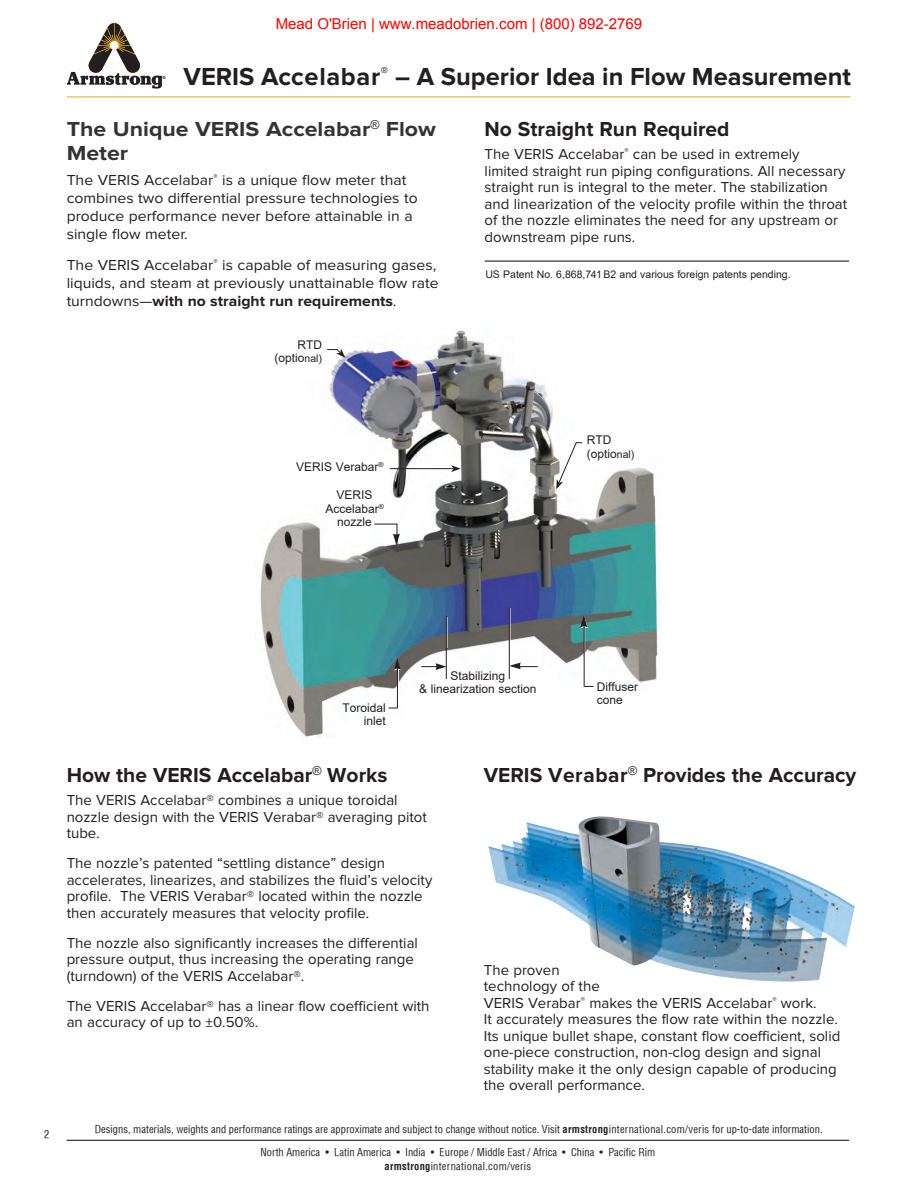
<style>
.page{position:relative;width:918px;height:1188px;background:#fff}
.page>*{position:absolute;margin:0;border:0;box-sizing:border-box;transform-origin:0 0}
.t1{font:700 25.5px "Proxima Nova";color:#231f20}
._2__SubHeads{font:700 21px "Proxima Nova";color:#231f20}
.t2{font:700 21px/24px "Proxima Nova";color:#323332;scale:1.1 1}
._3__Text{font:15px/16.5px "Proxima Nova";color:#231f20}
._3__Text-2{font:15px/18px "Proxima Nova";color:#231f20;scale:1.05 1}
.t3{font:15px "Arial";color:#f00}
._8__Callouts{font:12px/13.5px "Arial";color:#231f20;text-align:right}
.t4{font:condensed 10.5px/13.5px "Helvetica";color:#231f20;text-align:center}
._8__Callouts-2{font:10.5px "Arial";color:#231f20}
.s1{font-weight:700}
.s2{font-size:10.5px}
</style>
<div class="page">
<hr style="left:67px;top:96px;width:783px;height:2px;background:#e5b722">
<svg style="left:67px;top:23px;width:99px;height:66px"></svg>
<hr style="left:67px;top:1140px;width:782px;height:1px;background:#231f20">
<img style="left:488px;top:816px;width:367px;height:166px">
<hr style="left:485px;top:261px;width:364px;height:1px;background:#231f20">
<img style="left:260px;top:330px;width:398px;height:408px">
<hr style="left:390px;top:468px;width:64px;height:1px;background:#231f20">
<svg style="left:451px;top:465px;width:10px;height:7px"></svg>
<svg style="left:326px;top:348px;width:19px;height:10px"></svg>
<img style="left:425px;top:659px;width:28px;height:13px">
<svg style="left:421px;top:666px;width:21px;height:1px"></svg>
<hr style="left:447px;top:617px;width:1px;height:31px;background:#fff">
<hr style="left:446px;top:616px;width:1px;height:63px;background:#231f20">
<img style="left:507px;top:660px;width:23px;height:13px">
<svg style="left:518px;top:666px;width:20px;height:1px"></svg>
<hr style="left:510px;top:608px;width:1px;height:33px;background:#fff">
<hr style="left:509px;top:608px;width:1px;height:71px;background:#231f20">
<hr style="left:398px;top:669px;width:1px;height:38px;background:#fff">
<img style="left:390px;top:671px;width:16px;height:1px">
<img style="left:390px;top:657px;width:16px;height:14px">
<hr style="left:397px;top:663px;width:1px;height:45px;background:#231f20">
<img style="left:577px;top:629px;width:16px;height:1px">
<img style="left:576px;top:614px;width:17px;height:15px">
<hr style="left:584px;top:618px;width:1px;height:69px;background:#231f20">
<svg style="left:374px;top:523px;width:24px;height:22px"></svg>
<img style="left:389px;top:532px;width:17px;height:15px">
<svg style="left:556px;top:442px;width:27px;height:47px"></svg>
<p class="t3" style="left:276px;top:14px;width:368px">Mead O'Brien | www.meadobrien.com | (800) 892-2769</p>
<p class="t1" style="left:184px;top:65px;width:669px">VERIS Accelabar<sup>®</sup> – A Superior Idea in Flow Measurement</p>
<p class="t2" style="left:67px;top:118px;width:337px">The Unique VERIS Accelabar<sup>®</sup> Flow<br>Meter</p>
<p class="_3__Text-2" style="left:67px;top:171px;width:336px">The VERIS Accelabar<sup>®</sup> is a unique flow meter that combines two differential pressure technologies to produce performance never before attainable in a single flow meter.</p>
<p class="_3__Text-2" style="left:67px;top:257px;width:356px">The VERIS Accelabar<sup>®</sup> is capable of measuring gases, liquids, and steam at previously unattainable flow rate turndowns—<span class="s1">with no straight run requirements</span>.</p>
<p class="_2__SubHeads" style="left:485px;top:119px;width:246px">No Straight Run Required</p>
<p class="_3__Text" style="left:485px;top:147px;width:364px">The VERIS Accelabar<sup>®</sup> can be used in extremely<br>limited straight run piping configurations. All necessary straight run is integral to the meter. The stabilization and linearization of the velocity profile within the throat of the nozzle eliminates the need for any upstream or downstream pipe runs.</p>
<p class="_8__Callouts-2" style="left:485px;top:267px;width:307px">US Patent No. 6,868,741 B2 and various foreign patents pending.</p>
<p class="_8__Callouts" style="left:274px;top:338px;width:49px">RTD (optio<span class="s2">nal)</span></p>
<p class="_8__Callouts" style="left:296px;top:459px;width:89px">VERIS Verabar<sup>®</sup></p>
<p class="_8__Callouts" style="left:325px;top:488px;width:60px;text-align:center">VERIS<br>Accelabar<sup>® </sup>nozzle</p>
<p class="_8__Callouts" style="left:587px;top:433px;width:49px;text-align:left">RTD (optio<span class="s2">nal)</span></p>
<p class="t4" style="left:44px;top:1127px;width:7px">2</p>
<p class="_8__Callouts" style="left:342px;top:701px;width:45px">Toroidal inlet</p>
<p class="_8__Callouts" style="left:451px;top:669px;width:56px">Stabilizing</p>
<p class="_8__Callouts" style="left:419px;top:682px;width:119px">&amp; linearization section</p>
<p class="_8__Callouts" style="left:597px;top:680px;width:43px;text-align:left">Diffuser cone</p>
<p class="_2__SubHeads" style="left:67px;top:765px;width:322px">How the VERIS Accelabar<sup>®</sup> Works</p>
<p class="_3__Text" style="left:67px;top:793px;width:362px">The VERIS Accelabar® combines a unique toroidal nozzle design with the VERIS Verabar® averaging pitot tube.</p>
<p class="_3__Text" style="left:67px;top:856px;width:367px">The nozzle’s patented “settling distance” design accelerates, linearizes, and stabilizes the fluid’s velocity profile. The VERIS Verabar® located within the nozzle then accurately measures that velocity profile.</p>
<p class="_3__Text" style="left:67px;top:935px;width:353px">The nozzle also significantly increases the differential pressure output, thus increasing the operating range (turndown) of the VERIS Accelabar®.</p>
<p class="_3__Text" style="left:67px;top:998px;width:364px">The VERIS Accelabar® has a linear flow coefficient with an accuracy of up to ±0.50%.</p>
<p class="_2__SubHeads" style="left:484px;top:765px;width:374px">VERIS Verabar<sup>®</sup> Provides the Accuracy</p>
<p class="_3__Text" style="left:484px;top:962px;width:77px">The proven</p>
<p class="_3__Text" style="left:484px;top:979px;width:117px">technology of the</p>
<p class="_3__Text" style="left:484px;top:995px;width:334px">VERIS Verabar<sup>®</sup> makes the VERIS Accelabar<sup>®</sup> work.</p>
<p class="_3__Text" style="left:484px;top:1012px;width:358px">It accurately measures the flow rate within the nozzle.<br>Its unique bullet shape, constant flow coefficient, solid one-piece construction, non-clog design and signal stability make it the only design capable of producing the overall performance.</p>
<p class="t4" style="left:95px;top:1123px;width:729px">Designs, materials, weights and performance ratings are approximate and subject to change without notice. Visit <span class="s1">armstrong</span>international.com/veris for up-to-date information.</p>
<p class="t4" style="left:261px;top:1146px;width:396px">North America • Latin America • India • Europe / Middle East / Africa • China • Pacific Rim <span class="s1">armstrong</span>international.com/veris</p>
</div>
